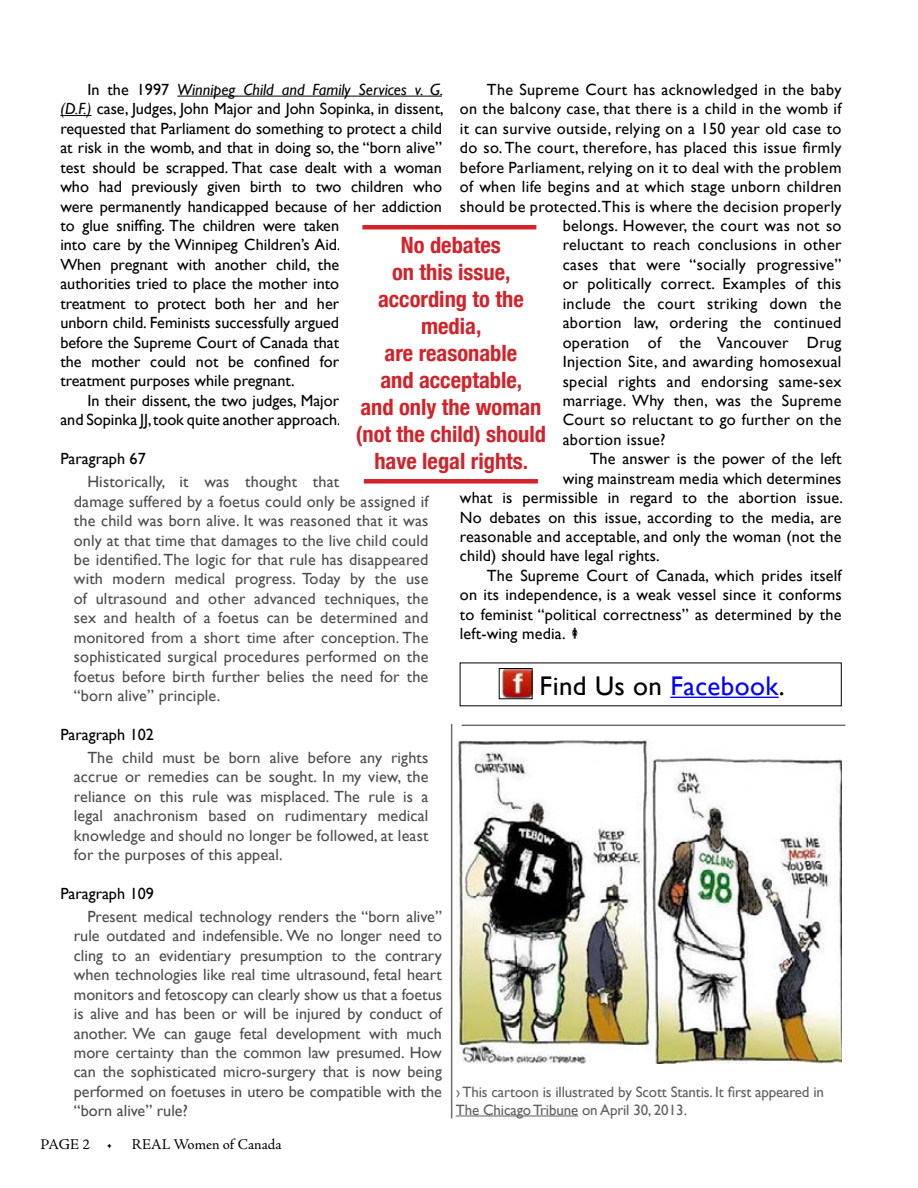
<style>
.page{position:relative;width:918px;height:1188px;background:#fff}
.page>*{position:absolute;margin:0;border:0;box-sizing:border-box;transform-origin:0 0}
.t1{font:27px "Gill Sans";letter-spacing:.015em;color:#000}
.t2{font:700 condensed 22.5px/27px "Helvetica Neue";color:#d2232a;text-align:center}
.t3{font:16.2px "Gill Sans";letter-spacing:.01em;color:#000}
.t4{font:16.2px/19.5px "Gill Sans";letter-spacing:.01em;color:#4d4d4f;text-align:justify}
.t5{font:italic 16.2px "Gill Sans";color:#000}
.t6{font:15px/18px "Gill Sans";letter-spacing:-.01em;color:#5f6062}
.t7{font:15px "Adobe Jenson Pro";color:#000}
.s1{font-style:normal}
.s2{font-style:italic}
.s3{font-family:"Signs";font-size:19.5px}
.s4{color:#00f}
</style>
<div class="page">
<hr style="left:177px;top:96px;width:265px;height:1px;background:#000">
<hr style="left:60px;top:115px;width:32px;height:1px;background:#000">
<img style="left:457px;top:740px;width:384px;height:324px">
<hr style="left:456px;top:1116px;width:122px;height:1px;background:#5f6062">
<hr style="left:362px;top:225px;width:174px;height:4px;background:#d2232a">
<div style="left:364px;top:479px;width:174px;height:5px;background:#d2232a"></div>
<hr style="left:451px;top:724px;width:1px;height:394px;background:#6d6e71">
<hr style="left:462px;top:725px;width:383px;height:1px;background:#6d6e71">
<svg style="left:460px;top:663px;width:382px;height:43px"></svg>
<img style="left:501px;top:670px;width:29px;height:27px">
<div style="left:499px;top:668px;width:33px;height:31px;border:1px solid #000"></div>
<p class="t5" style="left:87px;top:80px;width:358px"><span class="s1">In the 1997</span> Winnipeg Child and Family Services v. G.</p>
<p class="t3" style="left:60px;top:99px;width:385px"><span class="s2">(D.F.)</span> case, Judges, John Major and John Sopinka, in dissent,</p>
<p class="t3" style="left:60px;top:119px;width:383px">requested that Parliament do something to protect a child</p>
<p class="t3" style="left:60px;top:138px;width:383px">at risk in the womb, and that in doing so, the “born alive”</p>
<p class="t3" style="left:60px;top:158px;width:383px">test should be scrapped. That case dealt with a woman</p>
<p class="t3" style="left:60px;top:177px;width:383px">who had previously given birth to two children who</p>
<p class="t3" style="left:60px;top:197px;width:383px">were permanently handicapped because of her addiction</p>
<p class="t3" style="left:60px;top:216px;width:280px">to glue sniffing. The children were taken</p>
<p class="t3" style="left:60px;top:235px;width:282px">into care by the Winnipeg Children’s Aid.</p>
<p class="t3" style="left:60px;top:255px;width:280px">When pregnant with another child, the</p>
<p class="t3" style="left:60px;top:274px;width:280px">authorities tried to place the mother into</p>
<p class="t3" style="left:60px;top:294px;width:280px">treatment to protect both her and her</p>
<p class="t3" style="left:60px;top:313px;width:280px">unborn child. Feminists successfully argued</p>
<p class="t3" style="left:60px;top:333px;width:280px">before the Supreme Court of Canada that</p>
<p class="t3" style="left:60px;top:352px;width:280px">the mother could not be confined for</p>
<p class="t3" style="left:60px;top:371px;width:236px">treatment purposes while pregnant.</p>
<p class="t3" style="left:87px;top:391px;width:253px">In their dissent, the two judges, Major</p>
<p class="t3" style="left:60px;top:410px;width:282px">and Sopinka JJ, took quite another approach.</p>
<p class="t3" style="left:60px;top:449px;width:87px">Paragraph 67</p>
<p class="t4" style="left:74px;top:472px;width:356px;text-align:left;text-indent:13px">Historically, it was thought that<br>damage suffered by a foetus could only be assigned if the child was born alive. It was reasoned that it was only at that time that damages to the live child could be identified. The logic for that rule has disappeared with modern medical progress. Today by the use of ultrasound and other advanced techniques, the sex and health of a foetus can be determined and monitored from a short time after conception. The sophisticated surgical procedures performed on the foetus before birth further belies the need for the “born alive” principle.</p>
<p class="t3" style="left:60px;top:725px;width:95px">Paragraph 102</p>
<p class="t4" style="left:74px;top:748px;width:356px;text-indent:13px">The child must be born alive before any rights accrue or remedies can be sought. In my view, the reliance on this rule was misplaced. The rule is a legal anachronism based on rudimentary medical knowledge and should no longer be followed, at least for the purposes of this appeal.</p>
<p class="t3" style="left:60px;top:884px;width:95px">Paragraph 109</p>
<p class="t4" style="left:74px;top:907px;width:370px;text-indent:13px">Present medical technology renders the “born alive” rule outdated and indefensible. We no longer need to cling to an evidentiary presumption to the contrary when technologies like real time ultrasound, fetal heart monitors and fetoscopy can clearly show us that a foetus is alive and has been or will be injured by conduct of another. We can gauge fetal development with much more certainty than the common law presumed. How can the sophisticated micro-surgery that is now being performed on foetuses in utero be compatible with the “born alive” rule?</p>
<p class="t3" style="left:487px;top:80px;width:356px">The Supreme Court has acknowledged in the baby</p>
<p class="t3" style="left:460px;top:99px;width:383px">on the balcony case, that there is a child in the womb if</p>
<p class="t3" style="left:460px;top:119px;width:383px">it can survive outside, relying on a 150 year old case to</p>
<p class="t3" style="left:460px;top:138px;width:383px">do so. The court, therefore, has placed this issue firmly</p>
<p class="t3" style="left:460px;top:158px;width:383px">before Parliament, relying on it to deal with the problem</p>
<p class="t3" style="left:460px;top:177px;width:383px">of when life begins and at which stage unborn children</p>
<p class="t3" style="left:460px;top:197px;width:383px">should be protected.This is where the decision properly</p>
<p class="t3" style="left:563px;top:216px;width:280px">belongs. However, the court was not so</p>
<p class="t3" style="left:563px;top:235px;width:280px">reluctant to reach conclusions in other</p>
<p class="t3" style="left:563px;top:255px;width:280px">cases that were “socially progressive”</p>
<p class="t3" style="left:563px;top:274px;width:280px">or politically correct. Examples of this</p>
<p class="t3" style="left:563px;top:294px;width:280px">include the court striking down the</p>
<p class="t3" style="left:563px;top:313px;width:280px">abortion law, ordering the continued</p>
<p class="t3" style="left:563px;top:333px;width:280px">operation of the Vancouver Drug</p>
<p class="t3" style="left:563px;top:352px;width:280px">Injection Site, and awarding homosexual</p>
<p class="t3" style="left:563px;top:372px;width:280px">special rights and endorsing same-sex</p>
<p class="t3" style="left:563px;top:391px;width:280px">marriage. Why then, was the Supreme</p>
<p class="t3" style="left:563px;top:410px;width:280px">Court so reluctant to go further on the</p>
<p class="t3" style="left:563px;top:430px;width:104px">abortion issue?</p>
<p class="t3" style="left:590px;top:449px;width:253px">The answer is the power of the left</p>
<p class="t3" style="left:563px;top:469px;width:280px">wing mainstream media which determines</p>
<p class="t3" style="left:460px;top:488px;width:385px">what is permissible in regard to the abortion issue.</p>
<p class="t3" style="left:460px;top:508px;width:383px">No debates on this issue, according to the media, are</p>
<p class="t3" style="left:460px;top:527px;width:383px">reasonable and acceptable, and only the woman (not the</p>
<p class="t3" style="left:460px;top:546px;width:201px">child) should have legal rights.</p>
<p class="t3" style="left:487px;top:566px;width:356px">The Supreme Court of Canada, which prides itself</p>
<p class="t3" style="left:460px;top:585px;width:383px">on its independence, is a weak vessel since it conforms</p>
<p class="t3" style="left:460px;top:605px;width:383px">to feminist “political correctness” as determined by the</p>
<p class="t3" style="left:460px;top:624px;width:120px">left-wing media. <span class="s3">q</span></p>
<h2 class="t2" style="left:356px;top:230px;width:192px">No debates<br>on this issue, according to the media,<br>are reasonable<br>and acceptable,<br>and only the woman (not the child) should have legal rights.</h2>
<h1 class="t1" style="left:540px;top:670px;width:247px">Find Us on <span class="s4">Facebook</span>.</h1>
<p class="t6" style="left:456px;top:1083px;width:370px">› This cartoon is illustrated by Scott Stantis. It first appeared in<br>The Chicago Tribune on April 30, 2013.</p>
<p class="t7" style="left:41px;top:1136px;width:73px">Page 2 •</p>
<p class="t7" style="left:132px;top:1136px;width:151px">Real Women of Canada</p>
</div>
